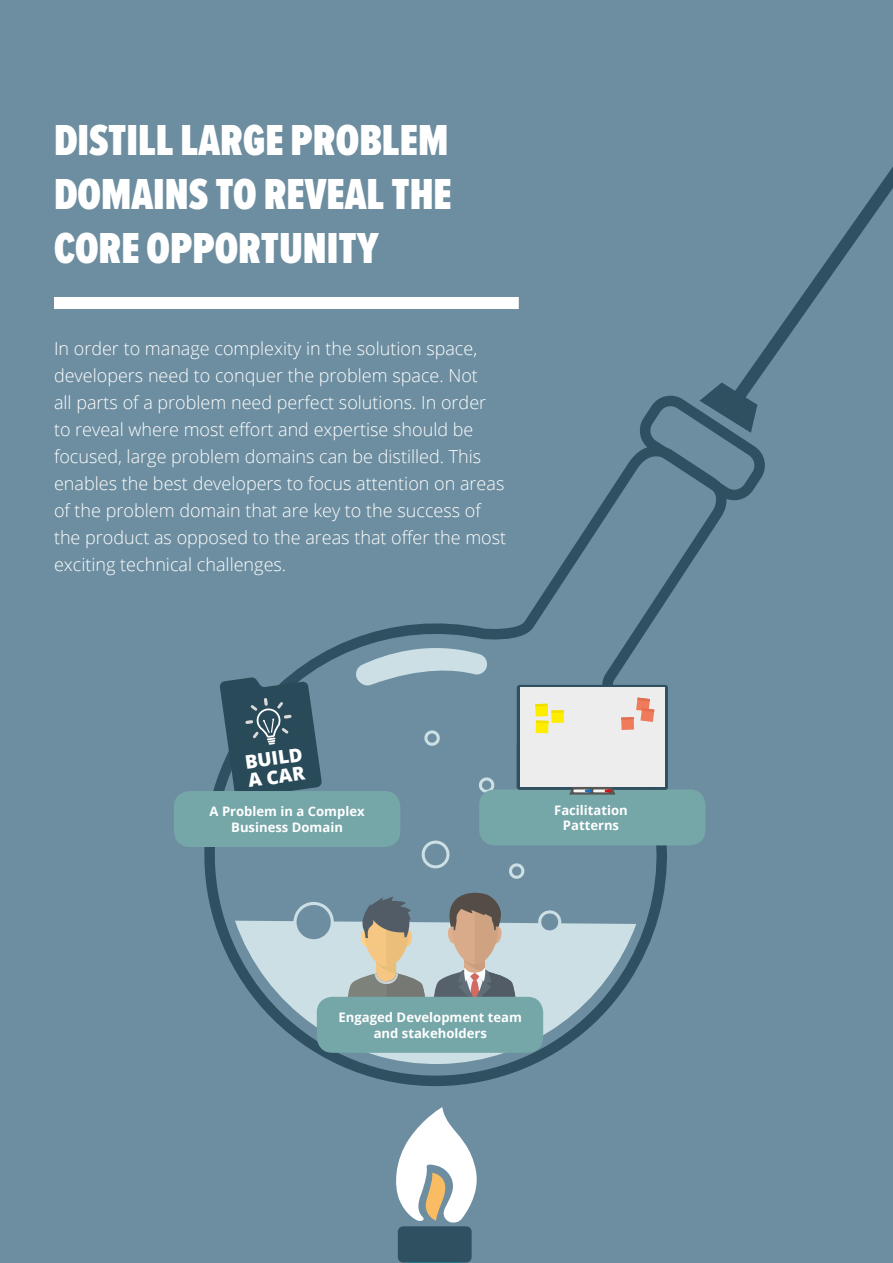
<style>
.page{position:relative;width:893px;height:1263px;background:#6d8ea0}
.page>*{position:absolute;margin:0;border:0;box-sizing:border-box;transform-origin:0 0}
.t1{font:900 45px/54px "Proxima Nova Ex Cn";color:#fff;text-align:justify}
.t2{font:800 18.75px/18.9px "Open Sans";color:#fff}
.t3{font:300 18px/27px "Open Sans";color:#fff}
.t4{font:700 13.05px/15.8px "Open Sans";color:#fff;text-align:center}
</style>
<div class="page">
<div style="left:54px;top:297px;width:465px;height:12px;background:#fff"></div>
<svg style="left:403px;top:1262px;width:63px;height:1px"></svg>
<div style="left:398px;top:1226px;width:74px;height:36px;background:#2f5060;border-radius:5px"></div>
<svg style="left:396px;top:1127px;width:81px;height:96px"></svg>
<svg style="left:174px;top:386px;width:544px;height:741px"></svg>
<svg style="left:354px;top:639px;width:134px;height:47px"></svg>
<svg style="left:235px;top:921px;width:401px;height:145px"></svg>
<svg style="left:291px;top:899px;width:46px;height:44px"></svg>
<svg style="left:417px;top:836px;width:37px;height:34px"></svg>
<svg style="left:423px;top:729px;width:19px;height:16px"></svg>
<svg style="left:507px;top:862px;width:19px;height:16px"></svg>
<svg style="left:477px;top:776px;width:19px;height:16px"></svg>
<svg style="left:535px;top:907px;width:29px;height:26px"></svg>
<svg style="left:346px;top:888px;width:171px;height:109px"></svg>
<div style="left:317px;top:997px;width:226px;height:56px;background:#75a6a8;border-radius:16px"></div>
<div style="left:479px;top:789px;width:226px;height:56px;background:#75a6a8;border-radius:16px"></div>
<svg style="left:517px;top:685px;width:151px;height:105px"></svg>
<div style="left:520px;top:688px;width:145px;height:99px;background:#ededed"></div>
<svg style="left:517px;top:746px;width:151px;height:48px"></svg>
<div style="left:535px;top:704px;width:13px;height:12px;background:#ffed00"></div>
<div style="left:551px;top:710px;width:13px;height:13px;background:#ffed00"></div>
<svg style="left:535px;top:704px;width:29px;height:9px"></svg>
<div style="left:536px;top:720px;width:12px;height:13px;background:#ffed00"></div>
<svg style="left:536px;top:720px;width:12px;height:3px"></svg>
<div style="left:621px;top:717px;width:13px;height:13px;background:#ef7b5b"></div>
<svg style="left:621px;top:697px;width:33px;height:25px"></svg>
<svg style="left:718px;top:167px;width:175px;height:355px"></svg>
<svg style="left:219px;top:677px;width:103px;height:114px;background:#395968"></svg>
<div style="left:174px;top:791px;width:226px;height:56px;background:#75a6a8;border-radius:16px"></div>
<h1 class="t1" style="left:54px;top:115px;width:399px">DISTILL LARGE PROBLEM DOMAINS TO REVEAL THE CORE OPPORTUNITY</h1>
<p class="t3" style="left:54px;top:334px;width:454px">In order to manage complexity in the solution space, developers need to conquer the problem space. Not<br>all parts of a problem need perfect solutions. In order to reveal where most effort and expertise should be focused, large problem domains can be distilled. This enables the best developers to focus attention on areas of the problem domain that are key to the success of the product as opposed to the areas that offer the most exciting technical challenges.</p>
<p class="t2" style="left:244px;top:752px;width:60px;rotate:-8deg">BUILD<br>A CAR</p>
<p class="t4" style="left:210px;top:803px;width:157px">A Problem in a Complex<br>Business Domain</p>
<p class="t4" style="left:554px;top:802px;width:75px">Facilitation<br>Patterns</p>
<p class="t4" style="left:339px;top:1009px;width:185px">Engaged Development team and stakeholders</p>
</div>
